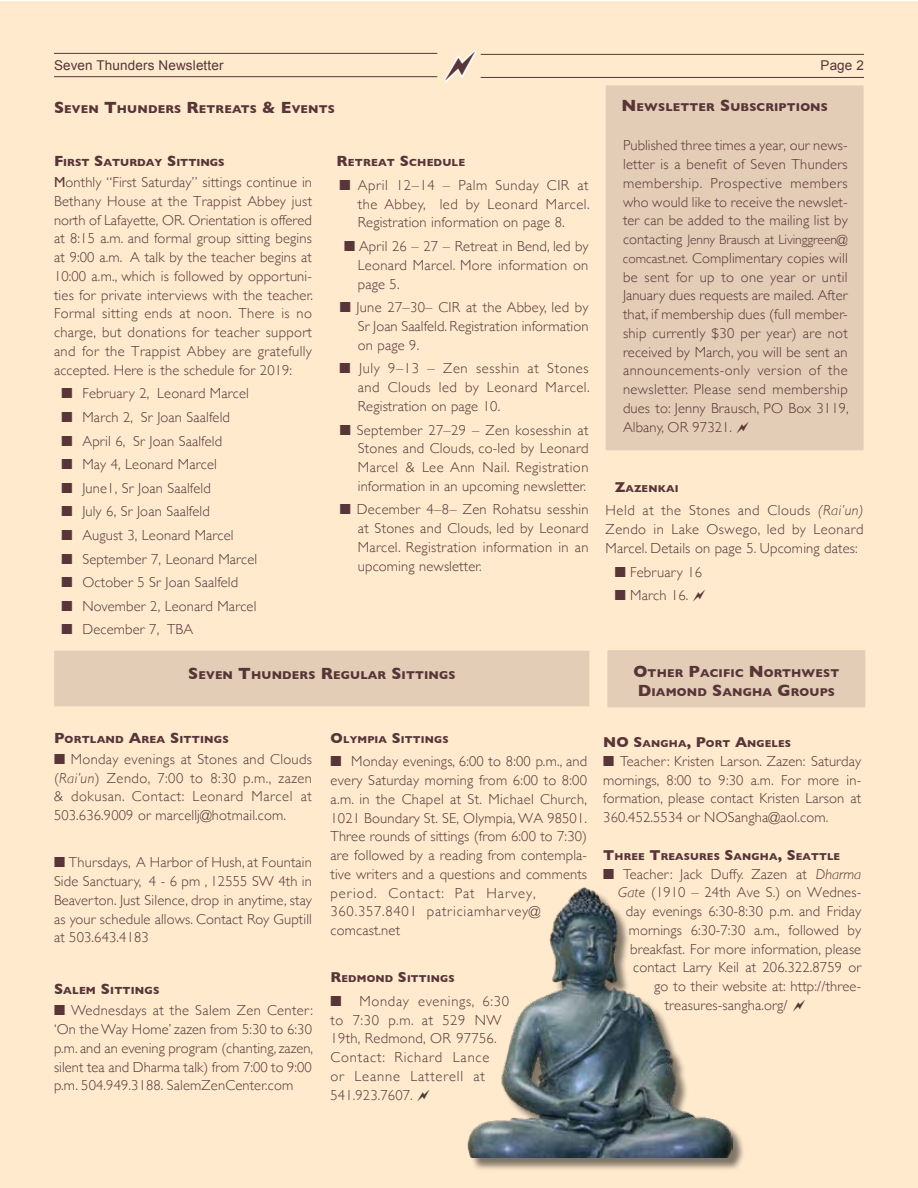
<style>
.page{position:relative;width:918px;height:1188px;background:#fff}
.page>*{position:absolute;margin:0;border:0;box-sizing:border-box;transform-origin:0 0}
.t1{font:300 14.55px/18.8px "Gill Sans";letter-spacing:.01em;color:#573538;text-align:justify}
.t2{font:300 14.55px/18.8px "Gill Sans";letter-spacing:.05em;color:#573538}
.t3{font:300 14.55px/18.8px "Gill Sans";letter-spacing:.01em;color:#533538;text-align:justify}
.t4{font:300 13.5px "Gill Sans";letter-spacing:-.005em;color:#573538}
.t5{font:13.5px "Arial";letter-spacing:.01em;color:#573538}
.t6{font:700 11.55px/19px "Gill Sans";letter-spacing:.015em;color:#573538;text-align:center}
.t7{font:700 10.5px "Gill Sans";letter-spacing:.015em;color:#573538}
.t8{font:700 10.2px "Gill Sans";letter-spacing:.015em;color:#573538}
.s1{font-size:16.5px}
.s2{font-size:15px}
.s3{font-weight:400}
.s4{font-size:14.55px}
.s5{font-size:13.5px}
.s6{color:#573538}
.s7{font-style:italic;color:#573538}
.s8{font-style:italic}
.s9{color:#533538}
</style>
<div class="page">
<div style="left:0;top:1px;width:918px;height:1186px;background:#ffeace"></div>
<hr style="left:54px;top:53px;width:383px;height:1px;background:#573538">
<hr style="left:54px;top:76px;width:383px;height:1px;background:#573538">
<hr style="left:481px;top:77px;width:383px;height:1px;background:#573538">
<hr style="left:481px;top:54px;width:383px;height:1px;background:#573538">
<div style="left:608px;top:651px;width:257px;height:56px;background:#e4cdb6"></div>
<div style="left:55px;top:651px;width:534px;height:55px;background:#e4cdb6"></div>
<div style="left:606px;top:86px;width:257px;height:364px;background:#e4cdb6"></div>
<div style="left:470px;top:890px;width:276px;height:281px;background:#000;opacity:.5"></div>
<img style="left:468px;top:888px;width:265px;height:269px">
<svg style="left:432px;top:50px;width:56px;height:32px"></svg>
<p class="t5" style="left:54px;top:56px;width:171px">Seven Thunders Newsletter</p>
<p class="t6" style="left:54px;top:100px;width:274px"><span class="s1">S</span>EVEN <span class="s1">T</span>HUNDERS <span class="s1">R</span>ETREATS <span class="s1">&amp; E</span>VENTS</p>
<p class="t7" style="left:54px;top:154px;width:171px"><span class="s2">F</span> IRST <span class="s2">S</span>ATURDAY <span class="s2">S</span>ITTINGS</p>
<p class="t1" style="left:54px;top:172px;width:261px"><span class="s3">M</span>onthly “First Saturday” sittings continue in Bethany House at the Trappist Abbey just north of Lafayette, OR. Orientation is offered at 8:15 a.m. and formal group sitting begins at 9:00 a.m. A talk by the teacher begins at 10:00 a.m., which is followed by opportuni&shy;ties for private interviews with the teacher.<br>Formal sitting ends at noon. There is no charge, but donations for teacher support and for the Trappist Abbey are gratefully accepted. Here is the schedule for 2019:</p>
<p class="t1" style="left:61px;top:384px;width:189px">■ February 2, Leonard Marcel</p>
<p class="t1" style="left:61px;top:407px;width:170px">■ March 2, Sr Joan Saalfeld</p>
<p class="t1" style="left:61px;top:431px;width:162px">■ April 6, Sr Joan Saalfeld</p>
<p class="t1" style="left:61px;top:454px;width:157px">■ May 4, Leonard Marcel</p>
<p class="t1" style="left:61px;top:478px;width:151px">■ June1, Sr Joan Saalfeld</p>
<p class="t1" style="left:61px;top:502px;width:150px">■ July 6, Sr Joan Saalfeld</p>
<p class="t1" style="left:61px;top:525px;width:174px">■ August 3, Leonard Marcel</p>
<p class="t1" style="left:61px;top:549px;width:197px">■ September 7, Leonard Marcel</p>
<p class="t1" style="left:61px;top:572px;width:178px">■ October 5 Sr Joan Saalfeld</p>
<p class="t1" style="left:61px;top:596px;width:196px">■ November 2, Leonard Marcel</p>
<p class="t1" style="left:61px;top:620px;width:133px">■ December 7, TBA</p>
<p class="t7" style="left:337px;top:154px;width:130px"><span class="s2">R</span>ETREAT <span class="s2">S</span>CHEDULE</p>
<p class="t1" style="left:358px;top:175px;width:233px;text-indent:-18px">■ April 12–14 – Palm Sunday CIR at the Abbey, led by Leonard Marcel.<br>Registration information on page 8.</p>
<p class="t1" style="left:358px;top:236px;width:232px;text-indent:-14px">■ April 26 – 27 – Retreat in Bend, led by Leonard Marcel. More information on page 5.</p>
<p class="t1" style="left:358px;top:297px;width:232px;text-indent:-18px">■ June 27–30– CIR at the Abbey, led by Sr Joan Saalfeld. Registration information on page 9.</p>
<p class="t1" style="left:358px;top:359px;width:233px;text-indent:-18px">■ July 9–13 – Zen sesshin at Stones and Clouds led by Leonard Marcel.<br>Registration on page 10.</p>
<p class="t1" style="left:358px;top:420px;width:232px;text-indent:-18px">■ September 27–29 – Zen kosesshin at Stones and Clouds, co-led by Leonard Marcel &amp; Lee Ann Nail. Registration information in an upcoming newsletter.</p>
<p class="t1" style="left:358px;top:500px;width:232px;text-indent:-18px">■ December 4–8– Zen Rohatsu sesshin at Stones and Clouds, led by Leonard Marcel. Registration information in an upcoming newsletter.</p>
<p class="t5" style="left:821px;top:57px;width:45px">Page 2</p>
<p class="t6" style="left:622px;top:98px;width:207px"><span class="s1">N</span> EWSLETTER <span class="s1">S</span>UBSCRIPTIONS</p>
<p class="t1" style="left:623px;top:136px;width:226px">Published three times a year, our news&shy;letter is a benefit of Seven Thunders membership. Prospective members who would like to receive the newslet&shy;ter can be added to the mailing list by</p>
<p class="t4" style="left:623px;top:229px;width:226px"><span class="s4">contacting</span> Jenny Brausch at Livinggreen@</p>
<p class="t1" style="left:623px;top:248px;width:227px"><span class="s5">comcast.net.</span> Complimentary copies will be sent for up to one year or until January dues requests are mailed. After that, if membership dues (full member&shy;ship currently $30 per year) are not received by March, you will be sent an announcements-only version of the newsletter. Please send membership dues to: Jenny Brausch, PO Box 3119, Albany, OR 97321.</p>
<p class="t8" style="left:615px;top:480px;width:65px"><span class="s4">Z</span>AZENKAI</p>
<p class="t3" style="left:606px;top:501px;width:259px"><span class="s6">Held</span> at <span class="s6">the Stones and Clouds</span> <span class="s7">(Rai’un)<br></span>Zendo in Lake Oswego, led by Leonard Marcel. Details on page 5. Upcoming dates:</p>
<p class="t1" style="left:615px;top:562px;width:89px">■ February 16</p>
<p class="t1" style="left:615px;top:585px;width:75px">■ March 16.</p>
<p class="t6" style="left:188px;top:666px;width:268px"><span class="s1">S</span>EVEN <span class="s1">T</span>HUNDERS <span class="s1">R</span>EGULAR <span class="s1">S</span>ITTINGS</p>
<p class="t6" style="left:633px;top:664px;width:199px"><span class="s1">O</span>THER <span class="s1">P</span>ACIFIC <span class="s1">N</span> ORTHWEST<br><span class="s1">D</span>IAMOND <span class="s1">S</span>ANGHA <span class="s1">G</span> ROUPS</p>
<p class="t7" style="left:54px;top:731px;width:175px"><span class="s2">P</span>ORTLAND <span class="s2">A</span>REA <span class="s2">S</span>ITTINGS</p>
<p class="t1" style="left:54px;top:749px;width:260px">■ Monday evenings at Stones and Clouds (<span class="s8">Rai’un</span>) <span class="s9">Zendo</span>, 7:00 to 8:30 p.m., zazen &amp; dokusan. Contact: Leonard Marcel at 503.636.9009 or marcellj@hotmail.com.</p>
<p class="t1" style="left:54px;top:852px;width:260px">■ Thursdays, A Harbor of Hush, at Fountain Side Sanctuary, 4 - 6 pm , 12555 SW 4th in Beaverton. Just Silence, drop in anytime, stay as your schedule allows. Contact Roy Guptill at 503.643.4183</p>
<p class="t7" style="left:54px;top:982px;width:106px"><span class="s2">S</span>ALEM <span class="s2">S</span>ITTINGS</p>
<p class="t1" style="left:54px;top:1000px;width:261px">■ Wednesdays at the Salem Zen Center: ‘On the Way Home’ zazen from 5:30 to 6:30 p.m. and an evening program (chanting, zazen, silent tea and Dharma talk) from 7:00 to 9:00 p.m. 504.949.3188. SalemZenCenter.com</p>
<p class="t8" style="left:331px;top:731px;width:118px"><span class="s4">O</span>LYMPIA <span class="s4">S</span>ITTINGS</p>
<p class="t1" style="left:331px;top:751px;width:258px;text-align:left">■ Monday evenings, 6:00 to 8:00 p.m., and every Saturday morning from 6:00 to 8:00 a.m. in the Chapel at St. Michael Church, 1021 Boundary St. SE, Olympia, WA 98501.<br>Three rounds of sittings (from 6:00 to 7:30) are followed by a reading from contempla&shy;tive writers and a questions and comments period. Contact: Pat Harvey, 360.357.8401 patriciamharvey@ comcast.net</p>
<p class="t8" style="left:331px;top:971px;width:124px"><span class="s4">R</span>EDMOND <span class="s4">S</span>ITTINGS</p>
<p class="t2" style="left:331px;top:991px;width:180px">■ Monday evenings, 6:30 to 7:30 p.m. at 529 NW<br>19th, Redmond, OR 97756.<br>Contact: Richard Lance<br>or Leanne Latterell at<br>541.923.7607.</p>
<p class="t8" style="left:603px;top:736px;width:188px"><span class="s4">NO</span> <span class="s4">S</span>ANGHA<span class="s4">, P</span>ORT <span class="s4">A</span>NGELES</p>
<p class="t1" style="left:603px;top:751px;width:260px">■ Teacher: Kristen Larson. Zazen: Saturday mornings, 8:00 to 9:30 a.m. For more in&shy;formation, please contact Kristen Larson at 360.452.5534 or NOSangha@aol.com.</p>
<p class="t8" style="left:603px;top:848px;width:238px"><span class="s4">T</span>HREE <span class="s4">T</span>REASURES <span class="s4">S</span>ANGHA<span class="s4">, S</span>EATTLE</p>
<p class="t1" style="left:603px;top:864px;width:259px">■ Teacher: Jack Duffy. Zazen at <span class="s8">Dharma</span></p>
<p class="t1" style="left:618px;top:883px;width:245px"><span class="s8">Gate</span> (1910 – 24th Ave S.) on Wednes-</p>
<p class="t1" style="left:626px;top:901px;width:237px">day evenings 6:30-8:30 p.m. and Friday</p>
<p class="t1" style="left:629px;top:920px;width:234px">mornings 6:30-7:30 a.m., followed by</p>
<p class="t1" style="left:630px;top:939px;width:233px">breakfast. For more information, please</p>
<p class="t1" style="left:633px;top:958px;width:230px">contact Larry Keil at 206.322.8759 or</p>
<p class="t1" style="left:654px;top:976px;width:209px">go to their website at: http://three-</p>
<p class="t1" style="left:665px;top:995px;width:124px">treasures-sangha.org/</p>
</div>
